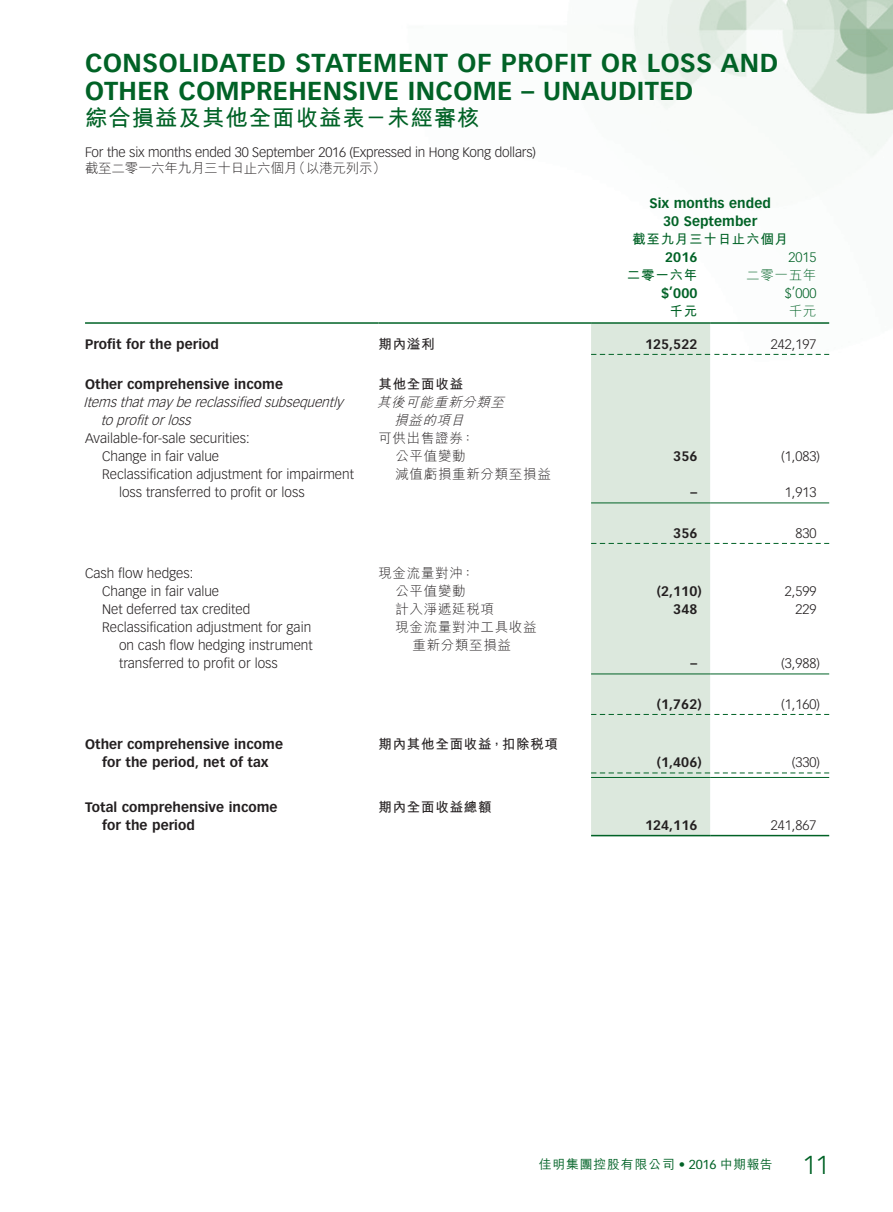
<style>
.page{position:relative;width:893px;height:1212px;background:#fff}
.page>*{position:absolute;margin:0;border:0;box-sizing:border-box;transform-origin:0 0}
.Body_Text{font:700 25.5px "Vectora LT Std";letter-spacing:.015em;color:#016226}
.t1{font:300 25.5px "Vectora LT Std";color:#016226}
.Body_Text-2{font:700 22.5px "M Hei HK";letter-spacing:.04em;color:#016226}
.Body_Text-3{font:300 13.5px/18px "Vectora LT Std";color:#231f20}
.Body_Text-4{font:700 13.5px/18px "Vectora LT Std";letter-spacing:.005em;color:#231f20;text-align:center}
.Body_Text-5{font:300 13.5px/18px "M Hei HK";letter-spacing:.05em;color:#231f20}
.Body_Text-6{font:italic 300 13.5px/18px "Vectora LT Std";color:#231f20}
.Body_Text-7{font:700 13.5px "Vectora LT Std";letter-spacing:.005em;color:#016226}
.Body_Text-8{font:700 13.5px "M Hei HK";letter-spacing:.055em;color:#231f20}
.Body_Text-9{font:300 13.5px "M Hei HK";letter-spacing:-.02em;color:#231f20}
.Body_Text-10{font:700 13.5px "M Hei HK";letter-spacing:.055em;color:#016226}
.Body_Text-11{font:italic 300 13.5px/18px "M Hei HK";color:#231f20}
.Body_Text-12{font:300 13.5px "Vectora LT Std";color:#016226}
.Body_Text-13{font:300 13.5px "M Hei HK";letter-spacing:.05em;color:#016226}
.t2{font:500 12.75px "M Hei HK";letter-spacing:.075em;color:#016226}
.s1{font-family:"Vectora LT Std";font-weight:400}
</style>
<div class="page">
<img style="left:591px;top:0;width:302px;height:837px">
<div style="left:591px;top:324px;width:119px;height:511px;background:#dce8dd"></div>
<hr style="left:85px;top:322px;width:293px;height:2px;background:#016226">
<hr style="left:378px;top:322px;width:213px;height:2px;background:#016226">
<hr style="left:591px;top:322px;width:119px;height:2px;background:#016226">
<hr style="left:710px;top:322px;width:119px;height:2px;background:#016226">
<svg style="left:591px;top:354px;width:238px;height:1px"></svg>
<hr style="left:591px;top:502px;width:119px;height:1px;background:#016226">
<hr style="left:710px;top:502px;width:119px;height:1px;background:#016226">
<svg style="left:591px;top:543px;width:238px;height:1px"></svg>
<hr style="left:591px;top:673px;width:119px;height:1px;background:#016226">
<hr style="left:710px;top:673px;width:119px;height:1px;background:#016226">
<svg style="left:591px;top:714px;width:238px;height:1px"></svg>
<svg style="left:591px;top:772px;width:238px;height:1px"></svg>
<hr style="left:591px;top:777px;width:119px;height:1px;background:#016226">
<hr style="left:710px;top:777px;width:119px;height:1px;background:#016226">
<hr style="left:591px;top:835px;width:119px;height:1px;background:#016226">
<hr style="left:710px;top:835px;width:119px;height:1px;background:#016226">
<p class="Body_Text" style="left:85px;top:47px;width:695px">CONSOLIDATED STATEMENT OF PROFIT OR LOSS AND</p>
<p class="Body_Text" style="left:85px;top:75px;width:610px">OTHER COMPREHENSIVE INCOME – UNAUDITED</p>
<p class="Body_Text-2" style="left:85px;top:101px;width:396px">綜合損益及其他全面收益表－未經審核</p>
<p class="Body_Text-3" style="left:85px;top:143px;width:452px">For the six months ended 30 September 2016 (Expressed in Hong Kong dollars)</p>
<p class="Body_Text-9" style="left:85px;top:161px;width:302px">截至二零一六年九月三十日止六個月（以港元列示）</p>
<p class="Body_Text-7" style="left:649px;top:195px;width:123px">Six months ended</p>
<p class="Body_Text-7" style="left:663px;top:213px;width:96px">30 September</p>
<p class="Body_Text-10" style="left:632px;top:229px;width:157px">截至九月三十日止六個月</p>
<p class="Body_Text-7" style="left:665px;top:249px;width:34px">2016</p>
<p class="Body_Text-12" style="left:788px;top:249px;width:30px">2015</p>
<p class="Body_Text-10" style="left:627px;top:265px;width:72px">二零一六年</p>
<p class="Body_Text-13" style="left:746px;top:268px;width:72px">二零一五年</p>
<p class="Body_Text-7" style="left:661px;top:285px;width:38px">$’000</p>
<p class="Body_Text-12" style="left:785px;top:285px;width:33px">$’000</p>
<p class="Body_Text-10" style="left:670px;top:301px;width:29px">千元</p>
<p class="Body_Text-13" style="left:789px;top:304px;width:29px">千元</p>
<p class="Body_Text-4" style="left:85px;top:335px;width:136px">Profit for the period</p>
<p class="Body_Text-8" style="left:378px;top:334px;width:58px">期內溢利</p>
<p class="Body_Text-4" style="left:645px;top:335px;width:54px">125,522</p>
<p class="Body_Text-3" style="left:771px;top:335px;width:47px">242,197</p>
<p class="Body_Text-4" style="left:85px;top:375px;width:199px">Other comprehensive income</p>
<p class="Body_Text-8" style="left:378px;top:374px;width:86px">其他全面收益</p>
<p class="Body_Text-6" style="left:101px;top:393px;width:248px;text-indent:-17px">Items that may be reclassified subsequently to profit or loss</p>
<p class="Body_Text-11" style="left:394px;top:393px;width:115px;text-indent:-17px">其後可能重新分類至損益的項目</p>
<p class="Body_Text-3" style="left:85px;top:429px;width:166px">Available-for-sale securities:</p>
<p class="Body_Text-5" style="left:378px;top:429px;width:98px">可供出售證券：</p>
<p class="Body_Text-3" style="left:102px;top:447px;width:119px">Change in fair value</p>
<p class="Body_Text-5" style="left:395px;top:447px;width:72px">公平值變動</p>
<p class="Body_Text-4" style="left:673px;top:447px;width:26px">356</p>
<p class="Body_Text-3" style="left:781px;top:447px;width:40px">(1,083)</p>
<p class="Body_Text-3" style="left:119px;top:465px;width:236px;text-indent:-17px">Reclassification adjustment for impairment loss transferred to profit or loss</p>
<p class="Body_Text-5" style="left:395px;top:465px;width:157px">減值虧損重新分類至損益</p>
<p class="Body_Text-4" style="left:691px;top:483px;width:8px">–</p>
<p class="Body_Text-3" style="left:785px;top:483px;width:33px">1,913</p>
<p class="Body_Text-4" style="left:673px;top:524px;width:26px">356</p>
<p class="Body_Text-3" style="left:795px;top:524px;width:23px">830</p>
<p class="Body_Text-3" style="left:85px;top:564px;width:110px">Cash flow hedges:</p>
<p class="Body_Text-5" style="left:378px;top:564px;width:98px">現金流量對沖：</p>
<p class="Body_Text-3" style="left:102px;top:582px;width:119px">Change in fair value</p>
<p class="Body_Text-5" style="left:395px;top:582px;width:72px">公平值變動</p>
<p class="Body_Text-4" style="left:657px;top:582px;width:46px">(2,110)</p>
<p class="Body_Text-3" style="left:785px;top:582px;width:33px">2,599</p>
<p class="Body_Text-3" style="left:102px;top:600px;width:150px">Net deferred tax credited</p>
<p class="Body_Text-5" style="left:395px;top:600px;width:100px">計入淨遞延稅項</p>
<p class="Body_Text-4" style="left:673px;top:600px;width:26px">348</p>
<p class="Body_Text-3" style="left:795px;top:600px;width:23px">229</p>
<p class="Body_Text-3" style="left:119px;top:618px;width:195px;text-align:justify;text-indent:-17px">Reclassification adjustment for gain on cash flow hedging instrument transferred to profit or loss</p>
<p class="Body_Text-5" style="left:412px;top:618px;width:126px;text-indent:-17px">現金流量對沖工具收益重新分類至損益</p>
<p class="Body_Text-4" style="left:691px;top:654px;width:8px">–</p>
<p class="Body_Text-3" style="left:781px;top:654px;width:40px">(3,988)</p>
<p class="Body_Text-4" style="left:657px;top:695px;width:46px">(1,762)</p>
<p class="Body_Text-3" style="left:781px;top:695px;width:40px">(1,160)</p>
<p class="Body_Text-4" style="left:85px;top:735px;width:199px">Other comprehensive income for the period, net of tax</p>
<p class="Body_Text-8" style="left:378px;top:734px;width:181px">期內其他全面收益，扣除稅項</p>
<p class="Body_Text-4" style="left:102px;top:798px;width:177px;text-align:left;text-indent:-17px">Total comprehensive income for the period</p>
<p class="Body_Text-8" style="left:378px;top:797px;width:115px">期內全面收益總額</p>
<p class="Body_Text-4" style="left:657px;top:753px;width:46px">(1,406)</p>
<p class="Body_Text-3" style="left:792px;top:753px;width:30px">(330)</p>
<p class="Body_Text-4" style="left:645px;top:816px;width:54px">124,116</p>
<p class="Body_Text-3" style="left:771px;top:816px;width:47px">241,867</p>
<p class="t2" style="left:539px;top:1155px;width:235px">佳明集團控股有限公司 <span class="s1">• 2016</span> 中期報告</p>
<p class="t1" style="left:803px;top:1150px;width:28px">11</p>
</div>
